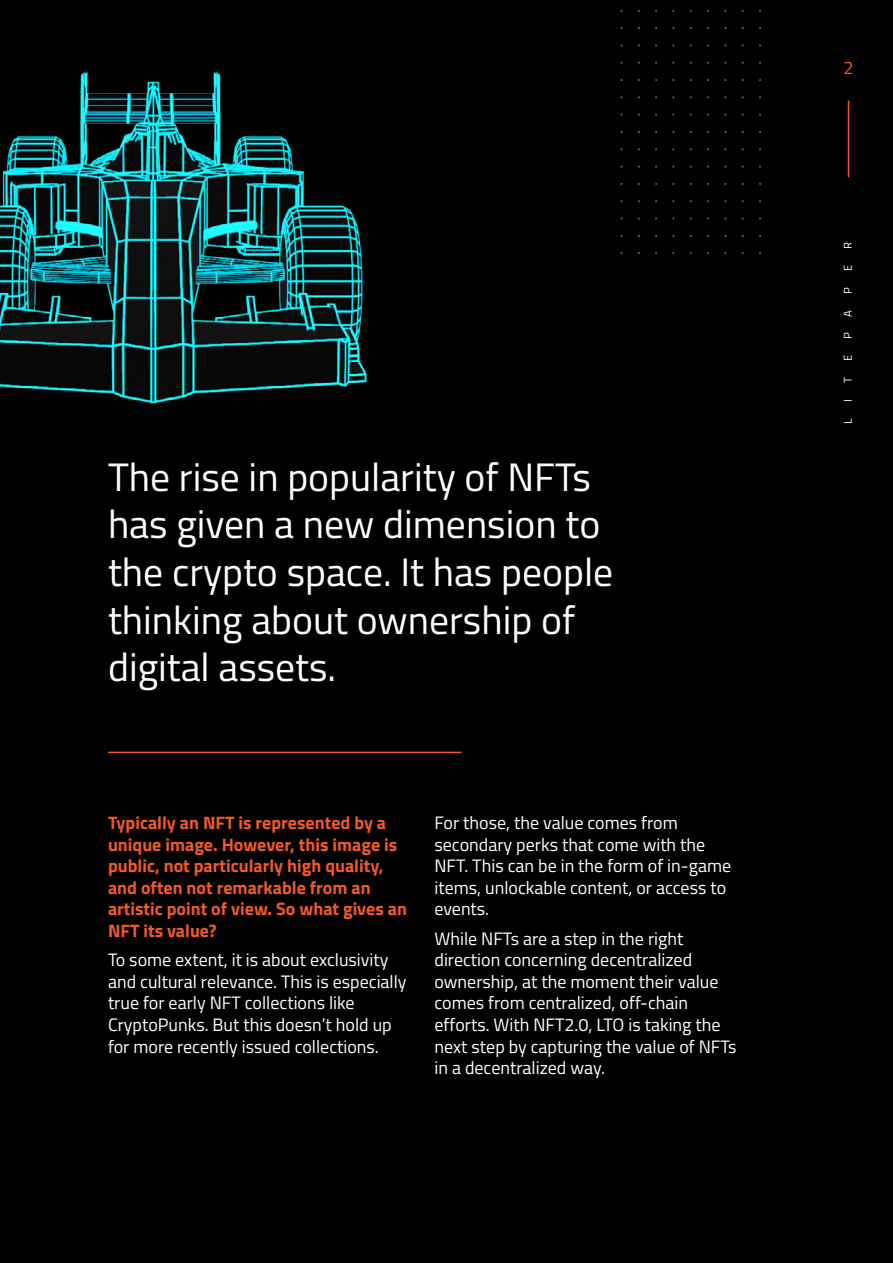
<style>
.page{position:relative;width:893px;height:1263px;background:#fff}
.page>*{position:absolute;margin:0;border:0;box-sizing:border-box;transform-origin:0 0}
.t1{font:39.75px/47.7px "Titillium Web";color:#fff}
.t2{font:18px/21.6px "Titillium Web";color:#fff}
.t3{font:700 18px/21.6px "Titillium Web";color:#f15a24}
.t4{font:18px "Titillium Web";color:#f15a24}
.t5{font:11.4px "Titillium Web";color:#fff}
</style>
<div class="page">
<div style="left:0;top:0;width:890px;height:1263px;background:#000"></div>
<img style="left:0;top:9px;width:692px;height:395px">
<hr style="left:108px;top:752px;width:353px;height:1px;background:#f15a24">
<hr style="left:848px;top:101px;width:1px;height:76px;background:#f15a24">
<h1 class="t1" style="left:108px;top:451px;width:507px">The rise in popularity of NFTs has given a new dimension to the crypto space. It has people thinking about ownership of digital assets.</h1>
<p class="t3" style="left:108px;top:811px;width:300px">Typically an NFT is represented by a unique image. However, this image is public, not particularly high quality, and often not remarkable from an artistic point of view. So what gives an<br>NFT its value?</p>
<p class="t2" style="left:108px;top:948px;width:300px">To some extent, it is about exclusivity and cultural relevance. This is especially true for early NFT collections like CryptoPunks. But this doesn’t hold up for more recently issued collections.</p>
<p class="t2" style="left:434px;top:811px;width:298px">For those, the value comes from secondary perks that come with the<br>NFT. This can be in the form of in-game items, unlockable content, or access to events.</p>
<p class="t2" style="left:434px;top:926px;width:304px">While NFTs are a step in the right direction concerning decentralized ownership, at the moment their value comes from centralized, off-chain efforts. With NFT2.0, LTO is taking the next step by capturing the value of NFTs in a decentralized way.</p>
<p class="t4" style="left:843px;top:55px;width:12px">2</p>
<p class="t5" style="left:839px;top:249px;width:8px;rotate:-90deg">R</p>
<p class="t5" style="left:839px;top:271px;width:8px;rotate:-90deg">E</p>
<p class="t5" style="left:839px;top:294px;width:8px;rotate:-90deg">P</p>
<p class="t5" style="left:839px;top:317px;width:8px;rotate:-90deg">A</p>
<p class="t5" style="left:839px;top:339px;width:8px;rotate:-90deg">P</p>
<p class="t5" style="left:839px;top:361px;width:8px;rotate:-90deg">E</p>
<p class="t5" style="left:839px;top:383px;width:7px;rotate:-90deg">T</p>
<p class="t5" style="left:839px;top:402px;width:4px;rotate:-90deg">I</p>
<p class="t5" style="left:839px;top:423px;width:7px;rotate:-90deg">L</p>
</div>
